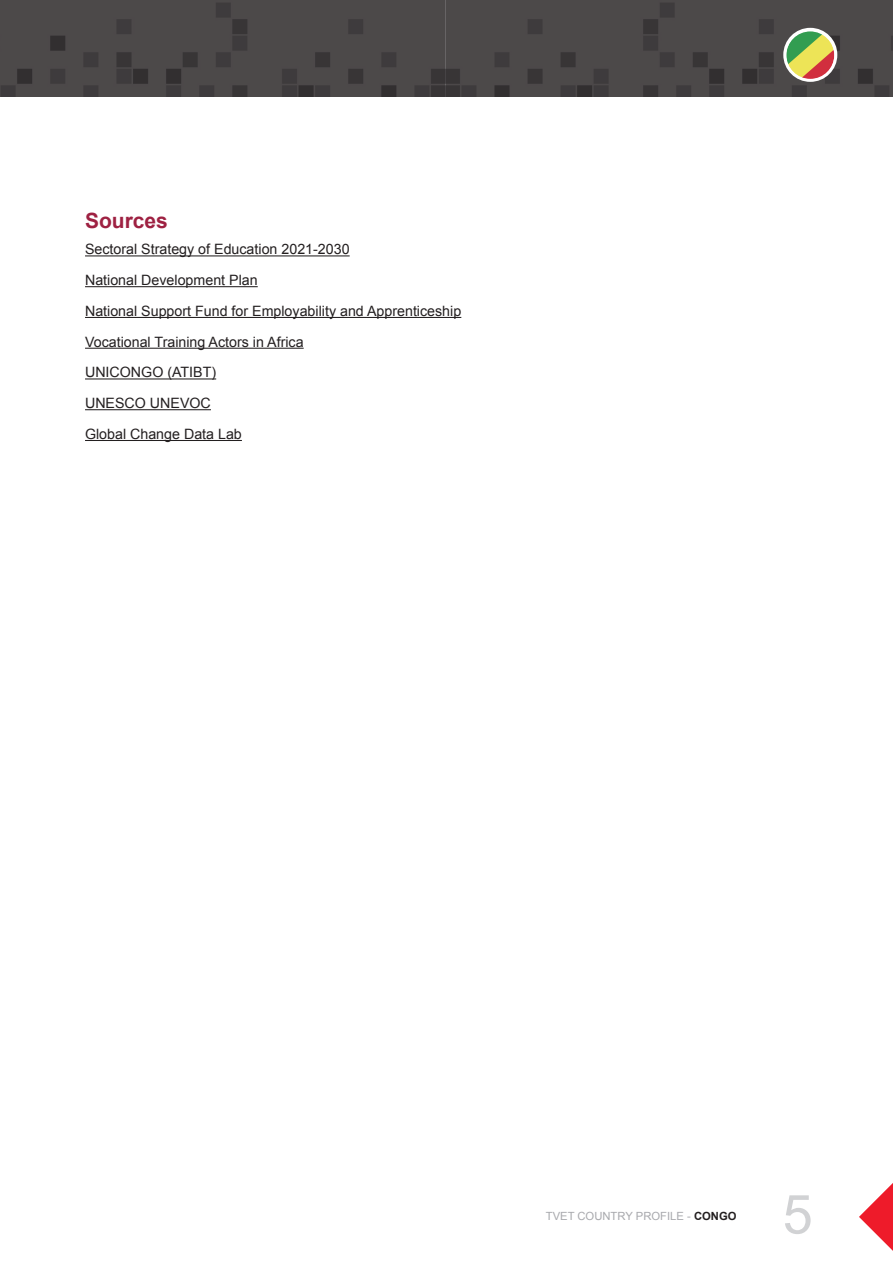
<style>
.page{position:relative;width:893px;height:1263px;background:#fff}
.page>*{position:absolute;margin:0;border:0;box-sizing:border-box;transform-origin:0 0}
.t1{font:54px "Arial";color:#d1d2d4}
.t2{font:700 21px "Arial";color:#9e2142}
.t3{font:14.25px/30.8px "Arial";color:#231f20}
.t4{font:11.25px "Arial";color:#a8a9ad}
.s1{font-weight:700;color:#231f20}
</style>
<div class="page">
<img style="left:1px;top:0;width:892px;height:97px">
<hr style="left:0;top:0;width:1px;height:151px;background:#231f20">
<svg style="left:785px;top:29px;width:51px;height:51px;background:#a7a360"></svg>
<div style="left:783px;top:28px;width:54px;height:54px;border:3px solid #fff;border-radius:50%"></div>
<svg style="left:859px;top:1183px;width:34px;height:68px"></svg>
<div style="left:0;top:97px;width:893px;height:66px;background:#fff"></div>
<hr style="left:85px;top:255px;width:265px;height:1px;background:#231f20">
<hr style="left:85px;top:286px;width:173px;height:1px;background:#231f20">
<hr style="left:85px;top:317px;width:376px;height:1px;background:#231f20">
<hr style="left:85px;top:348px;width:219px;height:1px;background:#231f20">
<hr style="left:85px;top:378px;width:131px;height:1px;background:#231f20">
<hr style="left:85px;top:409px;width:126px;height:1px;background:#231f20">
<hr style="left:85px;top:440px;width:157px;height:1px;background:#231f20">
<h2 class="t2" style="left:85px;top:207px;width:84px">Sources</h2>
<p class="t3" style="left:85px;top:234px;width:378px">Sectoral Strategy of Education 2021-2030<br>National Development Plan<br>National Support Fund for Employability and Apprenticeship<br>Vocational Training Actors in Africa<br>UNICONGO (ATIBT)<br>UNESCO UNEVOC<br>Global Change Data Lab</p>
<p class="t4" style="left:546px;top:1209px;width:192px">TVET COUNTRY PROFILE - <span class="s1">CONGO</span></p>
<h1 class="t1" style="left:783px;top:1179px;width:32px">5</h1>
</div>
